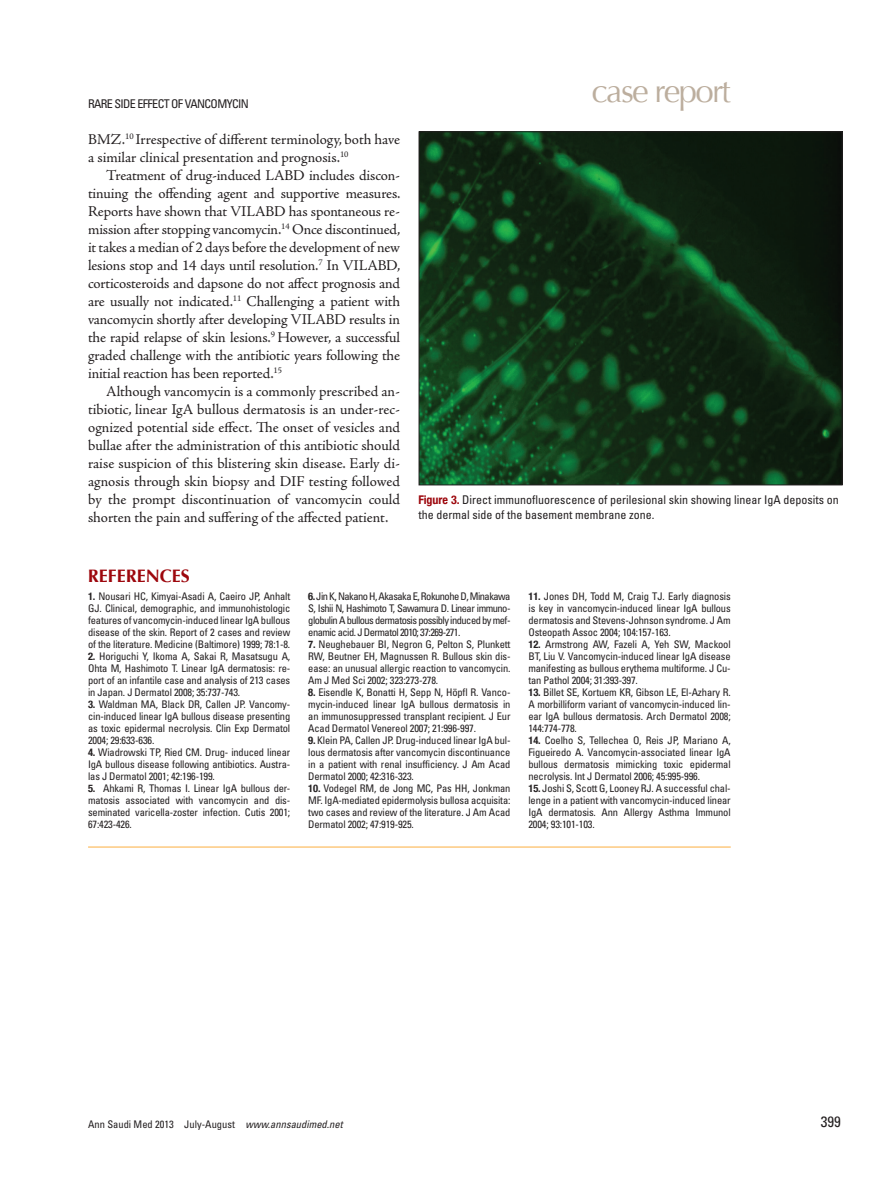
<style>
.page{position:relative;width:893px;height:1191px;background:#fff}
.page>*{position:absolute;margin:0;border:0;box-sizing:border-box;transform-origin:0 0}
.t1{font:33px "Optima";letter-spacing:-.05em;color:#bcae9e}
.t2{font:700 18px "Optima";color:#9d070d}
.t3{font:15px/18px "Adobe Jenson Pro";letter-spacing:-.005em;color:#231f20;text-align:justify}
.t4{font:condensed 15px "Univers LT Std";color:#231f20}
.t5{font:condensed 12px/15px "Univers LT Std";color:#231f20}
.t6{font:condensed 12px "Univers LT Std";letter-spacing:-.05em;color:#231f20}
.t7{font:condensed 10.5px/12px "Univers LT Std";letter-spacing:-.015em;color:#231f20;text-align:justify}
.s1{font-family:"Helvetica Neue";font-weight:700;color:#9d070d}
.s2{font-family:"Helvetica Neue";font-weight:700}
.s3{font-style:italic}
</style>
<div class="page">
<img style="left:421px;top:133px;width:419px;height:350px">
<div style="left:419px;top:131px;width:423px;height:354px;border:1px solid #231f20"></div>
<hr style="left:88px;top:846px;width:643px;height:1px;background:#fdc97f">
<p class="t6" style="left:88px;top:96px;width:162px">rare side effect of vancomycin</p>
<h3 class="t3" style="left:88px;top:131px;width:313px">BMZ.<sup>10</sup> Irrespective of different terminology, both have a similar clinical presentation and prognosis.<sup>10</sup></h3>
<p class="t3" style="left:88px;top:167px;width:314px;text-indent:18px">Treatment of drug-induced LABD includes discon&shy;tinuing the offending agent and supportive measures.<br>Reports have shown that VILABD has spontaneous re&shy;mission after stopping vancomycin.<sup>14</sup> Once discontinued, it takes a median of 2 days before the development of new lesions stop and 14 days until resolution.<sup>7</sup> In VILABD, corticosteroids and dapsone do not affect prognosis and are usually not indicated.<sup>11</sup> Challenging a patient with vancomycin shortly after developing VILABD results in the rapid relapse of skin lesions.<sup>9</sup> However, a successful graded challenge with the antibiotic years following the initial reaction has been reported.<sup>15</sup></p>
<p class="t3" style="left:88px;top:383px;width:314px;text-indent:18px">Although vancomycin is a commonly prescribed an&shy;tibiotic, linear IgA bullous dermatosis is an under-rec&shy;ognized potential side effect. The onset of vesicles and bullae after the administration of this antibiotic should raise suspicion of this blistering skin disease. Early di&shy;agnosis through skin biopsy and DIF testing followed by the prompt discontinuation of vancomycin could shorten the pain and suffering of the affected patient.</p>
<h2 class="t2" style="left:88px;top:565px;width:104px">REFERENCES</h2>
<h1 class="t1" style="left:591px;top:71px;width:141px">case report</h1>
<p class="t5" style="left:418px;top:492px;width:422px"><span class="s1">Figure 3.</span> Direct immunofluorescence of perilesional skin showing linear IgA deposits on the dermal side of the basement membrane zone.</p>
<p class="t7" style="left:88px;top:590px;width:204px"><span class="s2">1.</span> Nousari HC, Kimyai-Asadi A, Caeiro JP, Anhalt GJ. Clinical, demographic, and immunohistologic features of vancomycin-induced linear IgA bullous disease of the skin. Report of 2 cases and review of the literature. Medicine (Baltimore) 1999; 78:1-8.</p>
<p class="t7" style="left:88px;top:650px;width:204px"><span class="s2">2.</span> Horiguchi Y, I koma A, Sakai R, Masatsugu A, O hta M, Hashimoto T. Linear I gA dermatosis: re&shy;port of an infantile case and analysis of 213 cases in Japan. J D ermatol 2008; 35:737-743.</p>
<p class="t7" style="left:88px;top:698px;width:204px"><span class="s2">3.</span> Waldman MA, Black DR, Callen JP. Vancomy&shy;cin-induced linear IgA bullous disease presenting as toxic epidermal necrolysis. Clin Exp Dermatol 2004; 29:633-636.</p>
<p class="t7" style="left:88px;top:746px;width:204px"><span class="s2">4.</span> Wiadrowski TP, Ried CM. Drug- induced linear I gA bullous disease following antibiotics. Austra&shy;las J Dermatol 2001; 42:196-199.</p>
<p class="t7" style="left:88px;top:782px;width:204px"><span class="s2">5.</span> Ahkami R, Thomas I. Linear IgA bullous der&shy;matosis associated with vancomycin and dis&shy;seminated varicella-zoster infection. Cutis 2001; 67:423-426.</p>
<p class="t7" style="left:308px;top:590px;width:204px"><span class="s2">6.</span> Jin K, Nakano H, Akasaka E, Rokunohe D, Minakawa S, Ishii N, Hashimoto T, Sawamura D. Linear immuno&shy;globulin A bullous dermatosis possibly induced by mef&shy;enamic acid. J Dermatol 2010; 37:269-271.</p>
<p class="t7" style="left:308px;top:638px;width:204px"><span class="s2">7.</span> Neughebauer BI, Negron G, Pelton S, Plunkett RW, Beutner EH, Magnussen R. Bullous skin dis&shy;ease: an unusual allergic reaction to vancomycin.<br>Am J Med Sci 2002; 323:273-278.</p>
<p class="t7" style="left:308px;top:686px;width:204px"><span class="s2">8.</span> Eisendle K, Bonatti H, Sepp N, Höpfl R. Vanco&shy;mycin-induced linear IgA bullous dermatosis in an immunosuppressed transplant recipient. J Eur Acad D ermatol Venereol 2007; 21:996-997.</p>
<p class="t7" style="left:308px;top:734px;width:204px"><span class="s2">9.</span> Klein PA, Callen JP. Drug-induced linear IgA bul&shy;lous dermatosis after vancomycin discontinuance in a patient with renal insufficiency. J Am Acad D ermatol 2000; 42:316-323.</p>
<p class="t7" style="left:308px;top:782px;width:204px"><span class="s2">10.</span> Vodegel RM, de Jong MC, Pas HH, Jonkman MF. I gA-mediated epidermolysis bullosa acquisita: two cases and review of the literature. J Am Acad D ermatol 2002; 47:919-925.</p>
<p class="t7" style="left:528px;top:590px;width:204px"><span class="s2">11.</span> Jones D H, Todd M, Craig TJ. Early diagnosis is key in vancomycin-induced linear IgA bullous dermatosis and Stevens-Johnson syndrome. J Am O steopath Assoc 2004; 104:157-163.</p>
<p class="t7" style="left:528px;top:638px;width:204px"><span class="s2">12.</span> Armstrong AW, Fazeli A, Yeh SW, Mackool BT, Liu V. Vancomycin-induced linear IgA disease manifesting as bullous erythema multiforme. J Cu&shy;tan Pathol 2004; 31:393-397.</p>
<p class="t7" style="left:528px;top:686px;width:204px"><span class="s2">13.</span> Billet SE, Kortuem KR, Gibson LE, El-Azhary R.<br>A morbilliform variant of vancomycin-induced lin&shy;ear I gA bullous dermatosis. Arch D ermatol 2008; 144:774-778.</p>
<p class="t7" style="left:528px;top:734px;width:204px"><span class="s2">14.</span> Coelho S, Tellechea O, Reis JP, Mariano A, Figueiredo A. Vancomycin-associated linear IgA bullous dermatosis mimicking toxic epidermal necrolysis. I nt J D ermatol 2006; 45:995-996.</p>
<p class="t7" style="left:528px;top:782px;width:204px"><span class="s2">15.</span> Joshi S, Scott G, Looney RJ. A successful chal&shy;lenge in a patient with vancomycin-induced linear IgA dermatosis. Ann Allergy Asthma Immunol 2004; 93:101-103.</p>
<p class="t7" style="left:88px;top:1118px;width:256px">Ann Saudi Med 2013 July-August <span class="s3">www.annsaudimed.net</span></p>
<h3 class="t4" style="left:821px;top:1111px;width:21px">399</h3>
</div>
